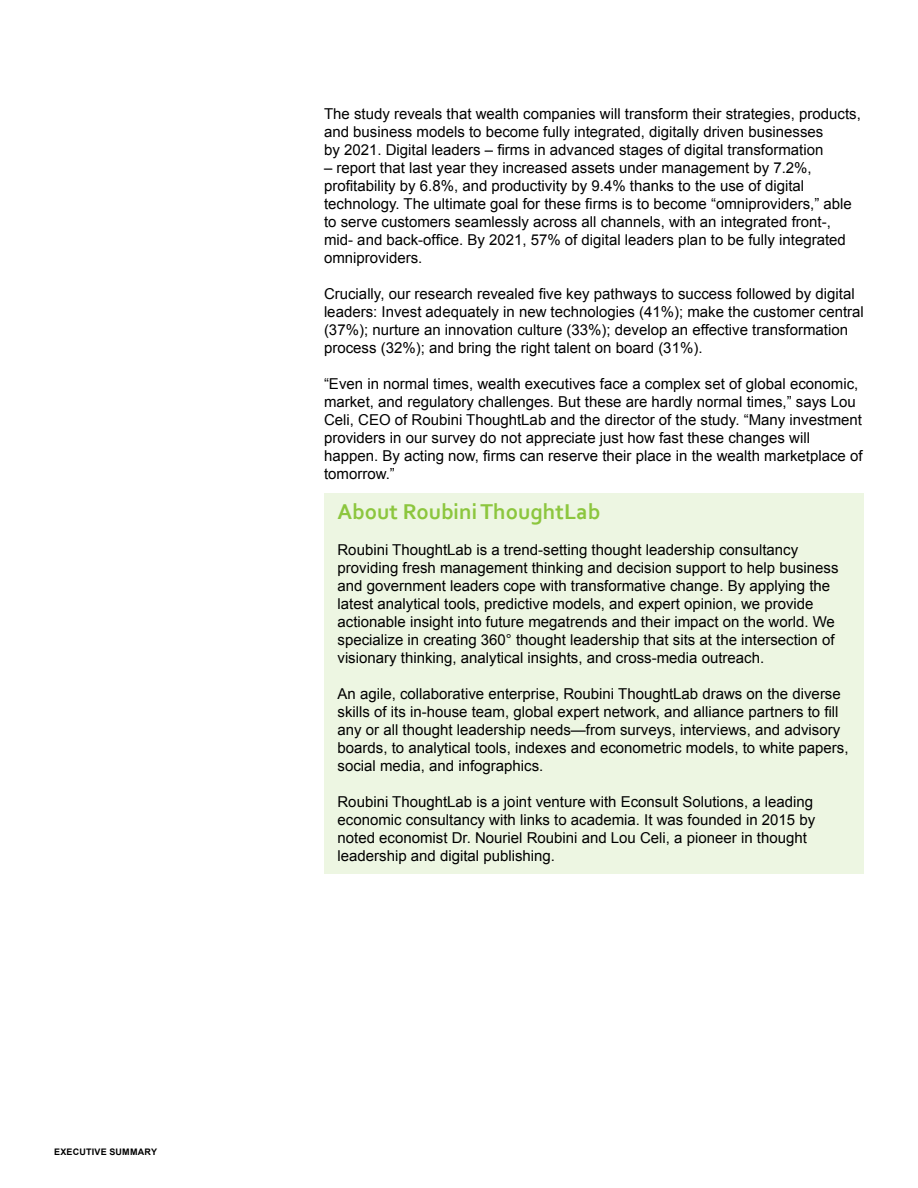
<style>
.page{position:relative;width:918px;height:1188px;background:#fff}
.page>*{position:absolute;margin:0;border:0;box-sizing:border-box;transform-origin:0 0}
.t1{font:700 22.5px "Corbel";color:#8cc63e}
.t2{font:15px/18px "Arial";color:#000}
.t3{font:700 9px "Arial";letter-spacing:.03em;color:#000}
</style>
<div class="page">
<div style="left:324px;top:493px;width:540px;height:381px;background:#edf6e2"></div>
<p class="t3" style="left:54px;top:1146px;width:105px">EXECUTIVE SUMMARY</p>
<p class="t2" style="left:324px;top:105px;width:538px">The study reveals that wealth companies will transform their strategies, products, and business models to become fully integrated, digitally driven businesses<br>by 2021. Digital leaders – firms in advanced stages of digital transformation</p>
<p class="t2" style="left:324px;top:159px;width:529px">– report that last year they increased assets under management by 7.2%, profitability by 6.8%, and productivity by 9.4% thanks to the use of digital technology. The ultimate goal for these firms is to become “omniproviders,” able to serve customers seamlessly across all channels, with an integrated front-, mid- and back-office. By 2021, 57% of digital leaders plan to be fully integrated omniproviders.</p>
<p class="t2" style="left:324px;top:285px;width:541px">Crucially, our research revealed five key pathways to success followed by digital leaders: Invest adequately in new technologies (41%); make the customer central (37%); nurture an innovation culture (33%); develop an effective transformation process (32%); and bring the right talent on board (31%).</p>
<p class="t2" style="left:324px;top:375px;width:540px">“Even in normal times, wealth executives face a complex set of global economic, market, and regulatory challenges. But these are hardly normal times,” says Lou Celi, CEO of Roubini ThoughtLab and the director of the study. “Many investment providers in our survey do not appreciate just how fast these changes will happen. By acting now, firms can reserve their place in the wealth marketplace of tomorrow.”</p>
<h1 class="t1" style="left:338px;top:498px;width:264px">About Roubini ThoughtLab</h1>
<p class="t2" style="left:338px;top:541px;width:503px">Roubini ThoughtLab is a trend-setting thought leadership consultancy providing fresh management thinking and decision support to help business and government leaders cope with transformative change. By applying the latest analytical tools, predictive models, and expert opinion, we provide actionable insight into future megatrends and their impact on the world. We specialize in creating 360° thought leadership that sits at the intersection of visionary thinking, analytical insights, and cross-media outreach.</p>
<p class="t2" style="left:338px;top:685px;width:513px">An agile, collaborative enterprise, Roubini ThoughtLab draws on the diverse skills of its in-house team, global expert network, and alliance partners to fill any or all thought leadership needs—from surveys, interviews, and advisory boards, to analytical tools, indexes and econometric models, to white papers, social media, and infographics.</p>
<p class="t2" style="left:338px;top:793px;width:479px">Roubini ThoughtLab is a joint venture with Econsult Solutions, a leading economic consultancy with links to academia. It was founded in 2015 by noted economist Dr. Nouriel Roubini and Lou Celi, a pioneer in thought leadership and digital publishing.</p>
</div>
